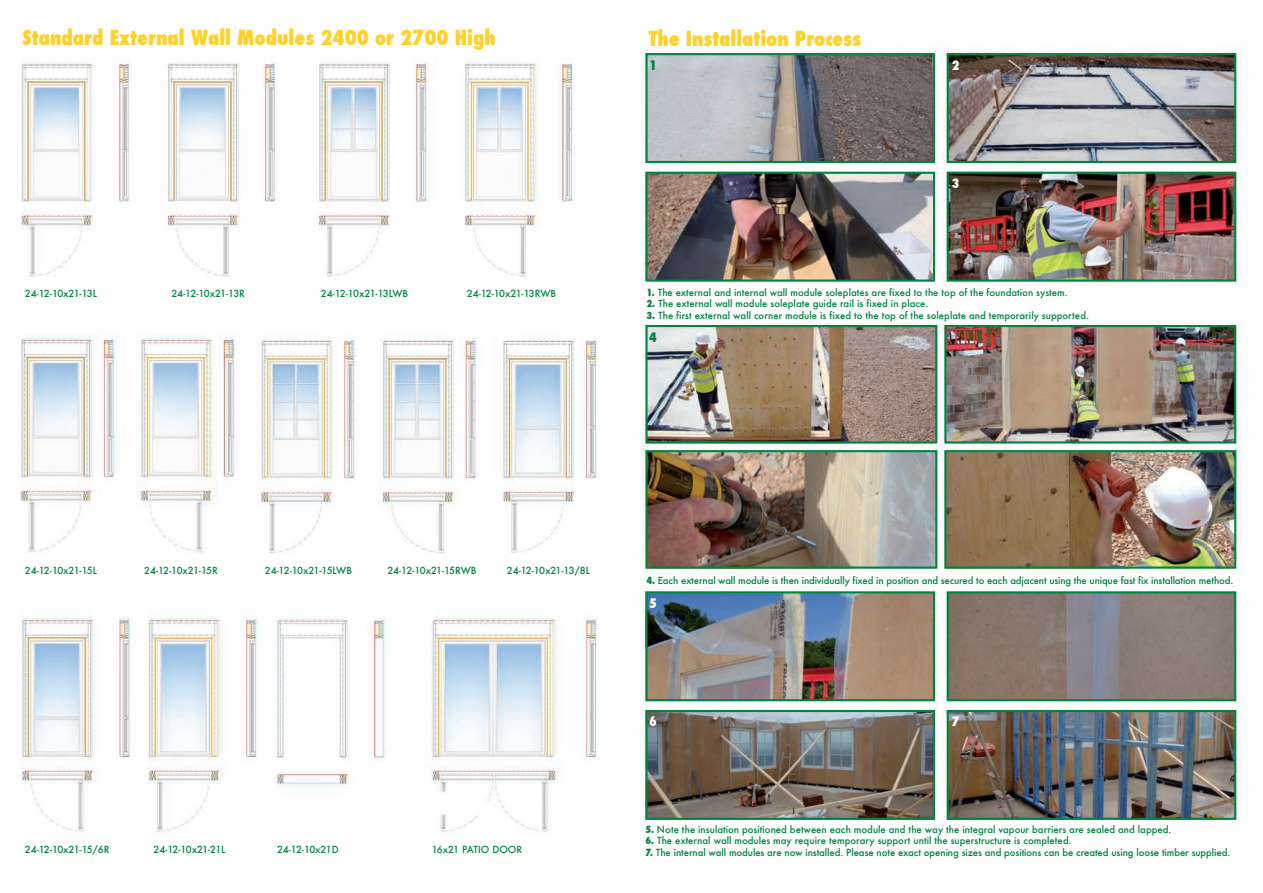
<style>
.page{position:relative;width:1263px;height:893px;background:#fff}
.page>*{position:absolute;margin:0;border:0;box-sizing:border-box;transform-origin:0 0}
.t1{font:800 condensed 20.25px "Futura";color:#ffd129}
.t2{font:800 condensed 12.75px "Futura";color:#fff}
.t3{font:800 condensed 12.75px "Futura";color:#00843f}
.t4{font:500 9.6px "Futura";color:#00843f}
.t5{font:500 9.6px "Futura";letter-spacing:-.03em;color:#00843f}
.t6{font:500 9.6px "Futura";letter-spacing:-.035em;color:#00843f}
.s1{font-weight:800;font-stretch:condensed}
</style>
<div class="page">
<img style="left:644px;top:52px;width:593px;height:769px">
<img style="left:21px;top:61px;width:577px;height:772px">
<h1 class="t1" style="left:23px;top:23px;width:474px">Standard External Wall Modules 2400 or 2700 High</h1>
<h1 class="t1" style="left:649px;top:25px;width:214px">The Installation Process</h1>
<h2 class="t3" style="left:649px;top:56px;width:9px">1</h2>
<h2 class="t2" style="left:952px;top:56px;width:9px">2</h2>
<h2 class="t2" style="left:952px;top:175px;width:9px">3</h2>
<p class="t5" style="left:25px;top:287px;width:74px">24-12-10x21-13L</p>
<p class="t5" style="left:171px;top:287px;width:75px">24-12-10x21-13R</p>
<p class="t6" style="left:321px;top:287px;width:89px">24-12-10x21-13LWB</p>
<p class="t4" style="left:467px;top:287px;width:91px">24-12-10x21-13RWB</p>
<p class="t4" style="left:646px;top:285px;width:423px"><span class="s1">1.</span> The external and internal wall module soleplates are fixed to the top of the foundation system.</p>
<p class="t4" style="left:646px;top:297px;width:283px"><span class="s1">2.</span> The external wall module soleplate guide rail is fixed in place.</p>
<p class="t4" style="left:646px;top:309px;width:444px"><span class="s1">3.</span> The first external wall corner module is fixed to the top of the soleplate and temporarily supported.</p>
<h2 class="t3" style="left:649px;top:329px;width:9px">4</h2>
<p class="t5" style="left:25px;top:563px;width:74px">24-12-10x21-15L</p>
<p class="t6" style="left:144px;top:563px;width:75px">24-12-10x21-15R</p>
<p class="t5" style="left:265px;top:563px;width:89px">24-12-10x21-15LWB</p>
<p class="t4" style="left:387px;top:563px;width:91px">24-12-10x21-15RWB</p>
<p class="t5" style="left:507px;top:563px;width:85px">24-12-10x21-13/8L</p>
<p class="t5" style="left:25px;top:843px;width:86px">24-12-10x21-15/6R</p>
<p class="t6" style="left:153px;top:843px;width:74px">24-12-10x21-21L</p>
<p class="t4" style="left:277px;top:843px;width:63px">24-12-10x21D</p>
<p class="t4" style="left:432px;top:843px;width:92px">16x21 PATIO DOOR</p>
<p class="t4" style="left:646px;top:574px;width:588px"><span class="s1">4.</span> Each external wall module is then individually fixed in position and secured to each adjacent using the unique fast fix installation method.</p>
<h2 class="t2" style="left:649px;top:594px;width:9px">5</h2>
<h2 class="t2" style="left:649px;top:713px;width:9px">6</h2>
<h2 class="t2" style="left:952px;top:713px;width:9px">7</h2>
<p class="t4" style="left:645px;top:823px;width:528px"><span class="s1">5.</span> Note the insulation positioned between each module and the way the integral vapour barriers are sealed and lapped.</p>
<p class="t4" style="left:645px;top:834px;width:428px"><span class="s1">6.</span> The external wall modules may require temporary support until the superstructure is completed.</p>
<p class="t4" style="left:645px;top:846px;width:586px"><span class="s1">7.</span> The internal wall modules are now installed. Please note exact opening sizes and positions can be created using loose timber supplied.</p>
</div>
